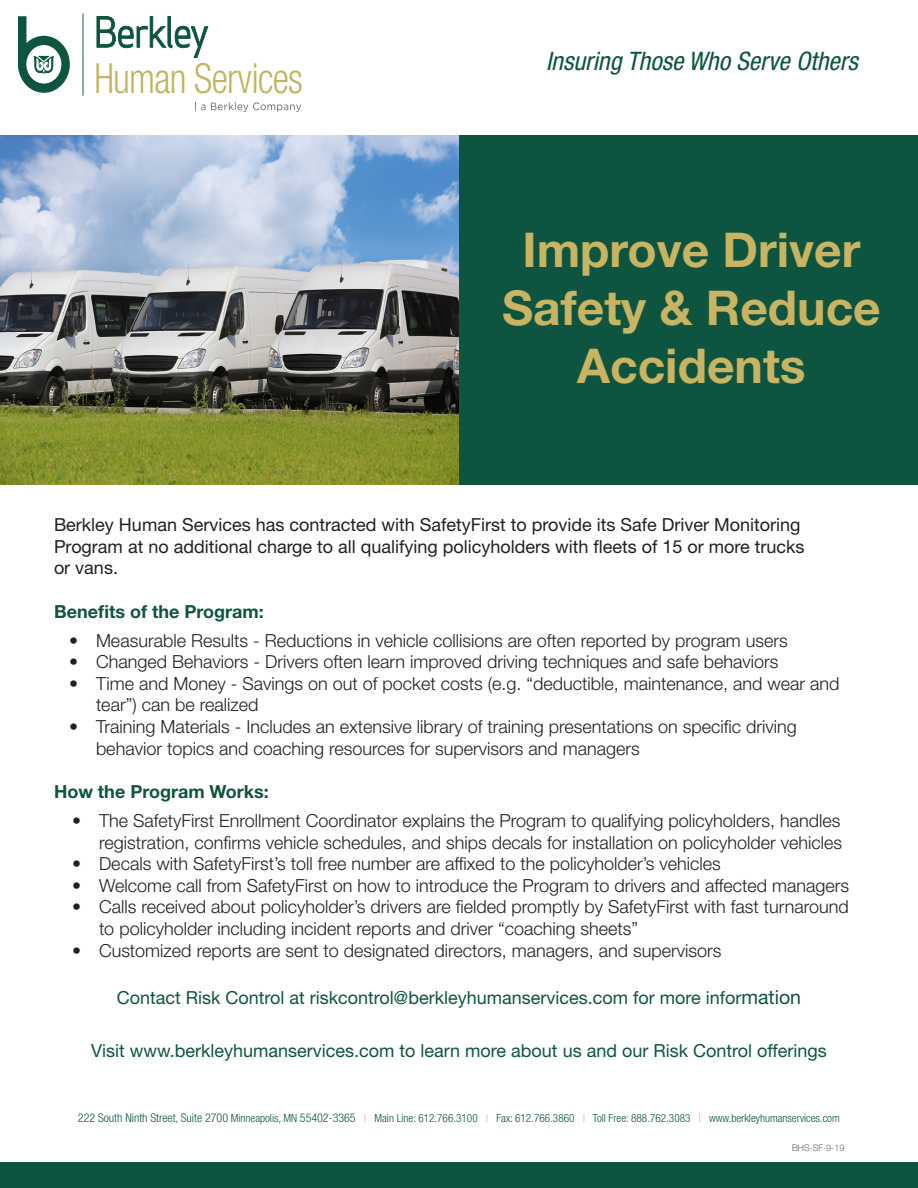
<style>
.page{position:relative;width:918px;height:1188px;background:#fff}
.page>*{position:absolute;margin:0;border:0;box-sizing:border-box;transform-origin:0 0}
.t1{font:700 48px/57.6px "Helvetica Neue LT Std";color:#c8b462;text-align:center}
.t2{font:300 condensed 41.55px "Helvetica Neue";letter-spacing:-.02em;color:#c0b55e;scale:.91 1}
.t3{font:italic condensed 25.5px "Helvetica Neue LT Std";color:#0d5540}
.t4{font:300 18px/21.6px "Helvetica Neue LT Std";color:#231f20}
.t5{font:18px/21.6px "Helvetica Neue LT Std";color:#231f20}
.t6{font:18px "Helvetica Neue LT Std";color:#0d5540}
.t7{font:700 18px "Helvetica Neue LT Std";color:#0d5540}
.t8{font:300 condensed 11.25px "Helvetica Neue LT Std";color:#0d5540}
.t9{font:100 9px "Helvetica Neue LT Std";color:#231f20}
.s1{font-size:19.5px}
.s2{font-size:12px}
.s3{color:#c8b462}
</style>
<div class="page">
<img style="left:0;top:135px;width:459px;height:349px">
<div style="left:459px;top:135px;width:459px;height:349px;background:#0d5540"></div>
<div style="left:0;top:1163px;width:918px;height:25px;background:#0d5540"></div>
<svg style="left:97px;top:16px;width:111px;height:42px"></svg>
<hr style="left:83px;top:14px;width:1px;height:82px;background:#0d5540">
<svg style="left:18px;top:16px;width:52px;height:77px"></svg>
<svg style="left:195px;top:102px;width:106px;height:10px"></svg>
<p class="t2" style="left:94px;top:54px;width:231px">Human Services</p>
<p class="t3" style="left:546px;top:46px;width:313px">Insuring Those Who Serve Others</p>
<p class="t1" style="left:502px;top:220px;width:380px">Improve Driver<br>Safety &amp; Reduce<br>Accidents</p>
<p class="t5" style="left:54px;top:514px;width:752px">Berkley Human Services has contracted with SafetyFirst to provide its Safe Driver Monitoring<br>Program at no additional charge to all qualifying policyholders with fleets of 15 or more trucks or vans.</p>
<p class="t7" style="left:54px;top:600px;width:211px">Benefits of the Program:</p>
<p class="t4" style="left:69px;top:629px;width:720px">• Measurable Results - Reductions in vehicle collisions are often reported by program users</p>
<p class="t4" style="left:69px;top:651px;width:711px">• Changed Behaviors - Drivers often learn improved driving techniques and safe behaviors</p>
<p class="t4" style="left:96px;top:672px;width:745px;text-indent:-27px">• Time and Money - Savings on out of pocket costs (e.g. “deductible, maintenance, and wear and tear”) can be realized</p>
<p class="t4" style="left:96px;top:715px;width:702px;text-indent:-27px">• Training Materials - Includes an extensive library of training presentations on specific driving behavior topics and coaching resources for supervisors and managers</p>
<p class="t7" style="left:54px;top:780px;width:216px">How the Program Works:</p>
<p class="t4" style="left:72px;top:809px;width:772px;text-align:right">• The SafetyFirst Enrollment Coordinator explains the Program to qualifying policyholders, handles registration, confirms vehicle schedules, and ships decals for installation on policyholder vehicles</p>
<p class="t4" style="left:72px;top:853px;width:650px">• Decals with SafetyFirst’s toll free number are affixed to the policyholder’s vehicles</p>
<p class="t4" style="left:72px;top:874px;width:779px">• Welcome call from SafetyFirst on how to introduce the Program to drivers and affected managers</p>
<p class="t4" style="left:99px;top:896px;width:751px;text-indent:-27px">• Calls received about policyholder’s drivers are fielded promptly by SafetyFirst with fast turnaround to policyholder including incident reports and driver “coaching sheets”</p>
<p class="t4" style="left:72px;top:939px;width:651px">• Customized reports are sent to designated directors, managers, and supervisors</p>
<p class="t6" style="left:117px;top:986px;width:686px">Contact Risk Control at riskcontrol@berkleyhumanservices.com for more infor<span class="s1">mation</span></p>
<p class="t6" style="left:91px;top:1040px;width:737px">Visit www.berkleyhumanservices.com to learn more about us and our Risk Control offerings</p>
<p class="t8" style="left:78px;top:1111px;width:763px"><span class="s2">222 South Ninth Street, Suite 2700</span> Minneapolis, MN <span class="s2">55402-3365</span> <span class="s3">|</span> Main Line: 612.766.3100 <span class="s3">|</span> Fax: 612.766.3860 <span class="s3">|</span> Toll Free: 888.762.3083 <span class="s3">|</span> www.berkleyhumanservices.com</p>
<p class="t9" style="left:792px;top:1143px;width:54px">BHS-SF-9-19</p>
</div>
